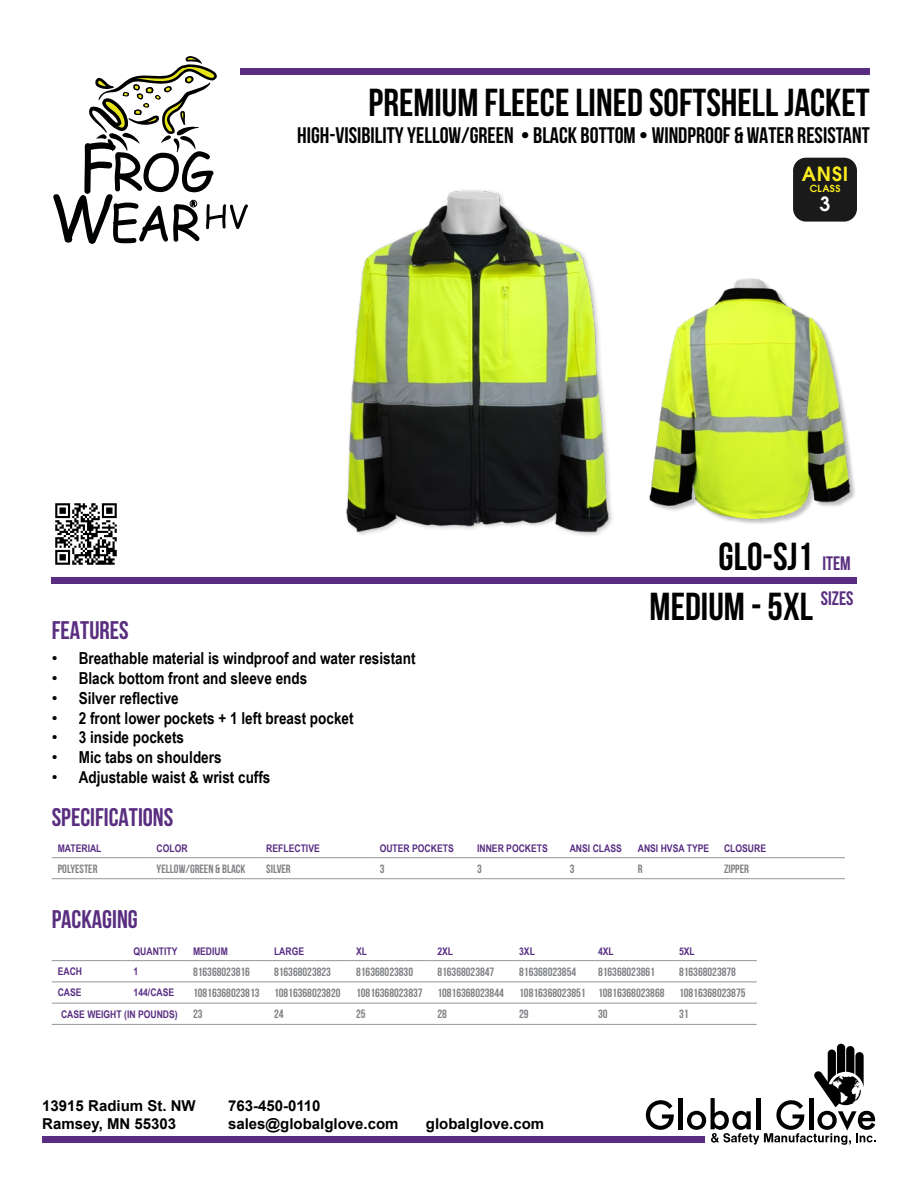
<style>
.page{position:relative;width:918px;height:1188px;background:#fff}
.page>*{position:absolute;margin:0;border:0;box-sizing:border-box;transform-origin:0 0}
.t1{font:700 39px "Bebas Neue";color:#000101}
.Left_Title{font:700 25.5px "Bebas Neue";color:#592e80}
.t2{font:700 22.5px "Bebas Neue";color:#000101}
.Left_Title-2{font:700 19.5px "Bebas Neue";color:#592e80}
.t3{font:600 19.2px "Avant Garde";color:#fcee21}
.t4{font:600 19.2px "Avant Garde";color:#fff}
.t5{font:700 16.5px "Arial Narrow";color:#000101}
.t6{font:700 15px "Arial";color:#000101}
.TBL_Regular_SX{font:700 12px "Bebas Neue";color:#808285}
.TBL_Header_SX{font:700 12px "Bebas Neue";color:#808285}
.TBL_Header_SX-2{font:700 10.5px "Arial Narrow";color:#582d82}
.t7{font:600 9.6px "Avant Garde";letter-spacing:.05em;color:#fcee21}
.s1{font-family:"Arial";font-weight:400}
</style>
<div class="page">
<svg style="left:646px;top:1100px;width:28px;height:30px"></svg>
<div style="left:678px;top:1098px;width:5px;height:31px;background:#000"></div>
<svg style="left:687px;top:1044px;width:189px;height:101px"></svg>
<div style="left:42px;top:1137px;width:663px;height:6px;background:#582d82"></div>
<hr style="left:52px;top:960px;width:76px;height:1px;background:#939598">
<hr style="left:128px;top:960px;width:59px;height:1px;background:#939598">
<hr style="left:187px;top:960px;width:81px;height:1px;background:#939598">
<hr style="left:268px;top:960px;width:82px;height:1px;background:#939598">
<hr style="left:350px;top:960px;width:81px;height:1px;background:#939598">
<hr style="left:431px;top:960px;width:82px;height:1px;background:#939598">
<hr style="left:513px;top:960px;width:79px;height:1px;background:#939598">
<hr style="left:592px;top:960px;width:81px;height:1px;background:#939598">
<hr style="left:673px;top:960px;width:84px;height:1px;background:#939598">
<hr style="left:52px;top:982px;width:76px;height:1px;background:#939598">
<hr style="left:128px;top:982px;width:59px;height:1px;background:#939598">
<hr style="left:187px;top:982px;width:81px;height:1px;background:#939598">
<hr style="left:268px;top:982px;width:82px;height:1px;background:#939598">
<hr style="left:350px;top:982px;width:81px;height:1px;background:#939598">
<hr style="left:431px;top:982px;width:82px;height:1px;background:#939598">
<hr style="left:513px;top:982px;width:79px;height:1px;background:#939598">
<hr style="left:592px;top:982px;width:81px;height:1px;background:#939598">
<hr style="left:673px;top:982px;width:84px;height:1px;background:#939598">
<hr style="left:187px;top:1024px;width:81px;height:1px;background:#939598">
<hr style="left:268px;top:1024px;width:82px;height:1px;background:#939598">
<hr style="left:350px;top:1024px;width:81px;height:1px;background:#939598">
<hr style="left:431px;top:1024px;width:82px;height:1px;background:#939598">
<hr style="left:513px;top:1024px;width:79px;height:1px;background:#939598">
<hr style="left:592px;top:1024px;width:81px;height:1px;background:#939598">
<hr style="left:673px;top:1024px;width:84px;height:1px;background:#939598">
<hr style="left:187px;top:1003px;width:81px;height:1px;background:#939598">
<hr style="left:268px;top:1003px;width:82px;height:1px;background:#939598">
<hr style="left:350px;top:1003px;width:81px;height:1px;background:#939598">
<hr style="left:431px;top:1003px;width:82px;height:1px;background:#939598">
<hr style="left:513px;top:1003px;width:79px;height:1px;background:#939598">
<hr style="left:592px;top:1003px;width:81px;height:1px;background:#939598">
<hr style="left:673px;top:1003px;width:84px;height:1px;background:#939598">
<hr style="left:52px;top:1003px;width:76px;height:1px;background:#939598">
<hr style="left:128px;top:1003px;width:59px;height:1px;background:#939598">
<hr style="left:52px;top:1024px;width:76px;height:1px;background:#939598">
<hr style="left:128px;top:1024px;width:59px;height:1px;background:#939598">
<hr style="left:52px;top:857px;width:99px;height:1px;background:#939598">
<hr style="left:151px;top:857px;width:109px;height:1px;background:#939598">
<hr style="left:260px;top:857px;width:114px;height:1px;background:#939598">
<hr style="left:374px;top:857px;width:97px;height:1px;background:#939598">
<hr style="left:471px;top:857px;width:93px;height:1px;background:#939598">
<hr style="left:564px;top:857px;width:68px;height:1px;background:#939598">
<hr style="left:632px;top:857px;width:86px;height:1px;background:#939598">
<hr style="left:718px;top:857px;width:127px;height:1px;background:#939598">
<hr style="left:52px;top:878px;width:99px;height:1px;background:#939598">
<hr style="left:151px;top:878px;width:109px;height:1px;background:#939598">
<hr style="left:260px;top:878px;width:114px;height:1px;background:#939598">
<hr style="left:374px;top:878px;width:97px;height:1px;background:#939598">
<hr style="left:471px;top:878px;width:93px;height:1px;background:#939598">
<hr style="left:564px;top:878px;width:68px;height:1px;background:#939598">
<hr style="left:632px;top:878px;width:86px;height:1px;background:#939598">
<hr style="left:718px;top:878px;width:127px;height:1px;background:#939598">
<div style="left:650px;top:279px;width:207px;height:247px;background:#000;opacity:.25"></div>
<img style="left:650px;top:278px;width:207px;height:242px">
<div style="left:52px;top:577px;width:805px;height:7px;background:#582d82"></div>
<img style="left:55px;top:503px;width:62px;height:62px">
<img style="left:346px;top:190px;width:304px;height:344px">
<div style="left:793px;top:158px;width:64px;height:64px;background:#1a1a1a;border-radius:13px"></div>
<svg style="left:53px;top:56px;width:195px;height:188px"></svg>
<div style="left:190px;top:200px;width:7px;height:7px;border:1px solid #000;border-radius:50%"></div>
<div style="left:241px;top:68px;width:629px;height:7px;background:#582d82"></div>
<p class="t1" style="left:369px;top:82px;width:503px">PREMIUM FLEECE LINED SOFTSHELL JACKET</p>
<p class="t2" style="left:297px;top:123px;width:574px">HIGH-VISIBILITY YELLOW/GREEN • BLACK BOTTOM • WINDPROOF &amp; WATER RESISTANT</p>
<p class="t3" style="left:802px;top:161px;width:48px">ANSI</p>
<p class="t7" style="left:810px;top:182px;width:32px">CLASS</p>
<p class="t4" style="left:820px;top:192px;width:12px">3</p>
<p class="Left_Title" style="left:52px;top:617px;width:78px">FEATURES</p>
<p class="t5" style="left:52px;top:646px;width:365px"><span class="s1">•</span> Breathable material is windproof and water resistant</p>
<p class="t5" style="left:52px;top:666px;width:257px"><span class="s1">•</span> Black bottom front and sleeve ends</p>
<p class="t5" style="left:52px;top:685px;width:129px"><span class="s1">•</span> Silver reflective</p>
<p class="t5" style="left:52px;top:705px;width:303px"><span class="s1">•</span> 2 front lower pockets + 1 left breast pocket</p>
<p class="t5" style="left:52px;top:725px;width:134px"><span class="s1">•</span> 3 inside pockets</p>
<p class="t5" style="left:52px;top:745px;width:171px"><span class="s1">•</span> Mic tabs on shoulders</p>
<p class="t5" style="left:52px;top:765px;width:220px"><span class="s1">•</span> Adjustable waist &amp; wrist cuffs</p>
<p class="Left_Title" style="left:52px;top:803px;width:123px">SPECIFICATIONS</p>
<p class="t1" style="left:719px;top:535px;width:96px">GLO-SJ1</p>
<p class="Left_Title-2" style="left:822px;top:553px;width:30px">ITEM</p>
<p class="t1" style="left:650px;top:585px;width:165px">MEDIUM - 5XL</p>
<p class="Left_Title-2" style="left:821px;top:588px;width:34px">SIZES</p>
<p class="TBL_Header_SX-2" style="left:58px;top:840px;width:45px">MATERIAL</p>
<p class="TBL_Header_SX-2" style="left:157px;top:840px;width:33px">COLOR</p>
<p class="TBL_Header_SX-2" style="left:266px;top:840px;width:55px">REFLECTIVE</p>
<p class="TBL_Header_SX-2" style="left:380px;top:840px;width:76px">OUTER POCKETS</p>
<p class="TBL_Header_SX-2" style="left:477px;top:840px;width:72px">INNER POCKETS</p>
<p class="TBL_Header_SX-2" style="left:570px;top:840px;width:54px">ANSI CLASS</p>
<p class="TBL_Header_SX-2" style="left:638px;top:840px;width:73px">ANSI HVSA TYPE</p>
<p class="TBL_Header_SX-2" style="left:724px;top:840px;width:44px">CLOSURE</p>
<p class="TBL_Header_SX" style="left:58px;top:862px;width:41px">POLYESTER</p>
<p class="TBL_Regular_SX" style="left:157px;top:862px;width:90px">YELLOW/GREEN &amp; BLACK</p>
<p class="TBL_Regular_SX" style="left:266px;top:862px;width:26px">SILVER</p>
<p class="TBL_Regular_SX" style="left:380px;top:862px;width:6px">3</p>
<p class="TBL_Regular_SX" style="left:477px;top:862px;width:6px">3</p>
<p class="TBL_Regular_SX" style="left:570px;top:862px;width:6px">3</p>
<p class="TBL_Regular_SX" style="left:638px;top:862px;width:6px">R</p>
<p class="TBL_Regular_SX" style="left:724px;top:862px;width:27px">ZIPPER</p>
<p class="Left_Title" style="left:52px;top:905px;width:88px">PACKAGING</p>
<p class="TBL_Header_SX-2" style="left:134px;top:943px;width:46px">QUANTITY</p>
<p class="TBL_Header_SX-2" style="left:193px;top:943px;width:36px">MEDIUM</p>
<p class="TBL_Header_SX-2" style="left:274px;top:943px;width:32px">LARGE</p>
<p class="TBL_Header_SX-2" style="left:356px;top:943px;width:13px">XL</p>
<p class="TBL_Header_SX-2" style="left:437px;top:943px;width:17px">2XL</p>
<p class="TBL_Header_SX-2" style="left:519px;top:943px;width:17px">3XL</p>
<p class="TBL_Header_SX-2" style="left:598px;top:943px;width:17px">4XL</p>
<p class="TBL_Header_SX-2" style="left:679px;top:943px;width:17px">5XL</p>
<p class="TBL_Header_SX-2" style="left:58px;top:963px;width:26px">EACH</p>
<p class="TBL_Header_SX-2" style="left:134px;top:963px;width:6px">1</p>
<p class="TBL_Regular_SX" style="left:193px;top:965px;width:59px">816368023816</p>
<p class="TBL_Regular_SX" style="left:274px;top:965px;width:59px">816368023823</p>
<p class="TBL_Regular_SX" style="left:356px;top:965px;width:59px">816368023830</p>
<p class="TBL_Regular_SX" style="left:437px;top:965px;width:59px">816368023847</p>
<p class="TBL_Regular_SX" style="left:519px;top:965px;width:59px">816368023854</p>
<p class="TBL_Regular_SX" style="left:598px;top:965px;width:59px">816368023861</p>
<p class="TBL_Regular_SX" style="left:679px;top:965px;width:59px">816368023878</p>
<p class="TBL_Header_SX-2" style="left:58px;top:985px;width:25px">CASE</p>
<p class="TBL_Header_SX-2" style="left:134px;top:985px;width:42px">144/CASE</p>
<p class="TBL_Regular_SX" style="left:193px;top:986px;width:68px">10816368023813</p>
<p class="TBL_Regular_SX" style="left:274px;top:986px;width:68px">10816368023820</p>
<p class="TBL_Regular_SX" style="left:356px;top:986px;width:68px">10816368023837</p>
<p class="TBL_Regular_SX" style="left:437px;top:986px;width:68px">10816368023844</p>
<p class="TBL_Regular_SX" style="left:519px;top:986px;width:68px">10816368023851</p>
<p class="TBL_Regular_SX" style="left:598px;top:986px;width:68px">10816368023868</p>
<p class="TBL_Regular_SX" style="left:679px;top:986px;width:68px">10816368023875</p>
<p class="TBL_Header_SX-2" style="left:61px;top:1006px;width:118px">CASE WEIGHT (IN POUNDS)</p>
<p class="TBL_Regular_SX" style="left:193px;top:1008px;width:11px">23</p>
<p class="TBL_Regular_SX" style="left:274px;top:1008px;width:11px">24</p>
<p class="TBL_Regular_SX" style="left:356px;top:1008px;width:11px">25</p>
<p class="TBL_Regular_SX" style="left:437px;top:1008px;width:11px">28</p>
<p class="TBL_Regular_SX" style="left:519px;top:1008px;width:11px">29</p>
<p class="TBL_Regular_SX" style="left:598px;top:1008px;width:11px">30</p>
<p class="TBL_Regular_SX" style="left:679px;top:1008px;width:11px">31</p>
<p class="t6" style="left:42px;top:1095px;width:155px">13915 Radium St. NW</p>
<p class="t6" style="left:42px;top:1113px;width:135px">Ramsey, MN 55303</p>
<p class="t6" style="left:228px;top:1095px;width:94px">763-450-0110</p>
<p class="t6" style="left:228px;top:1113px;width:172px">sales@globalglove.com</p>
<p class="t6" style="left:426px;top:1114px;width:120px">globalglove.com</p>
</div>
